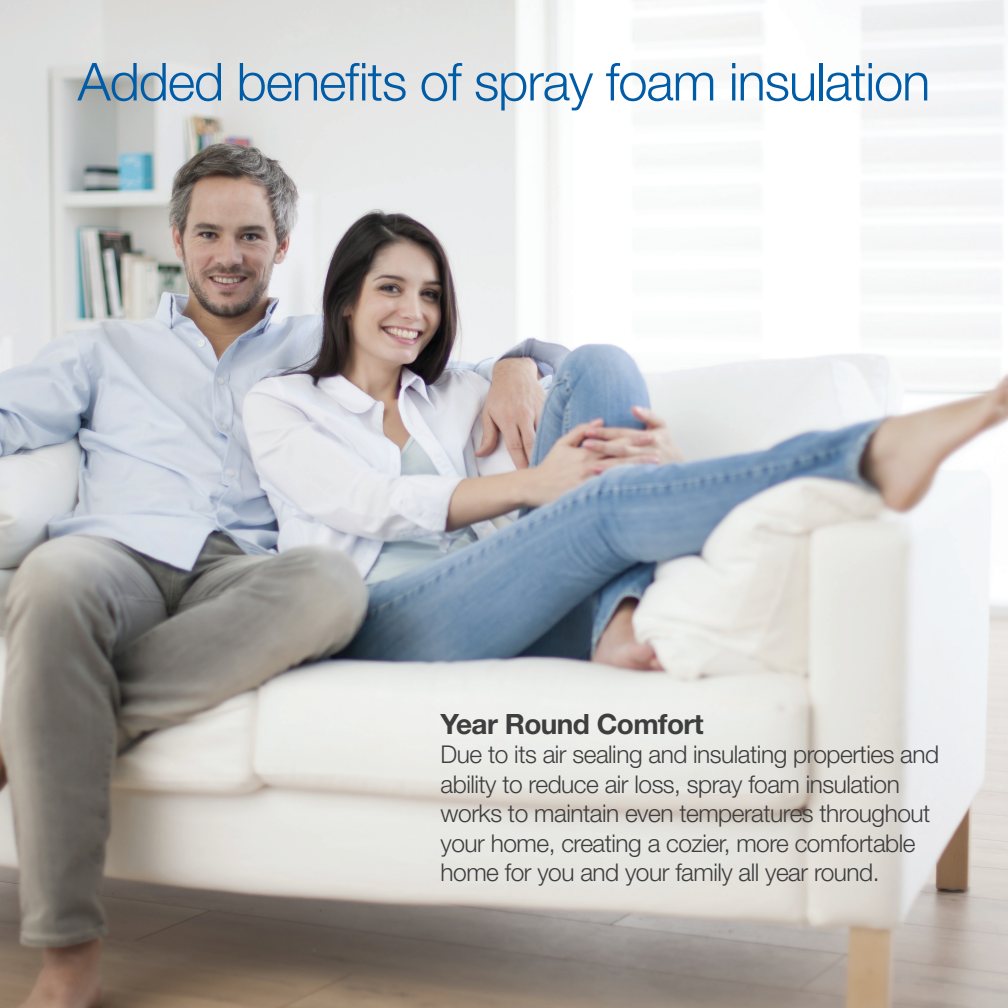
<style>
.page{position:relative;width:1008px;height:1008px;background:#fff}
.page>*{position:absolute;margin:0;border:0;box-sizing:border-box;transform-origin:0 0}
.t1{font:300 52.5px "Helvetica Neue LT Std";letter-spacing:-.02em;color:#015ca7}
.t2{font:700 28px "Helvetica Neue LT Std";letter-spacing:-.02em;color:#3e3e3f}
.t3{font:300 24.5px/29.4px "Helvetica Neue LT Std";letter-spacing:-.02em;color:#3e3e3f}
</style>
<div class="page">
<img style="left:0;top:0;width:1008px;height:1008px">
<h1 class="t1" style="left:78px;top:50px;width:854px">Added benefits of spray foam insulation</h1>
<p class="t2" style="left:441px;top:707px;width:265px">Year Round Comfort</p>
<p class="t3" style="left:441px;top:739px;width:500px">Due to its air sealing and insulating properties and ability to reduce air loss, spray foam insulation works to maintain even temperatures throughout your home, creating a cozier, more comfortable home for you and your family all year round.</p>
</div>
